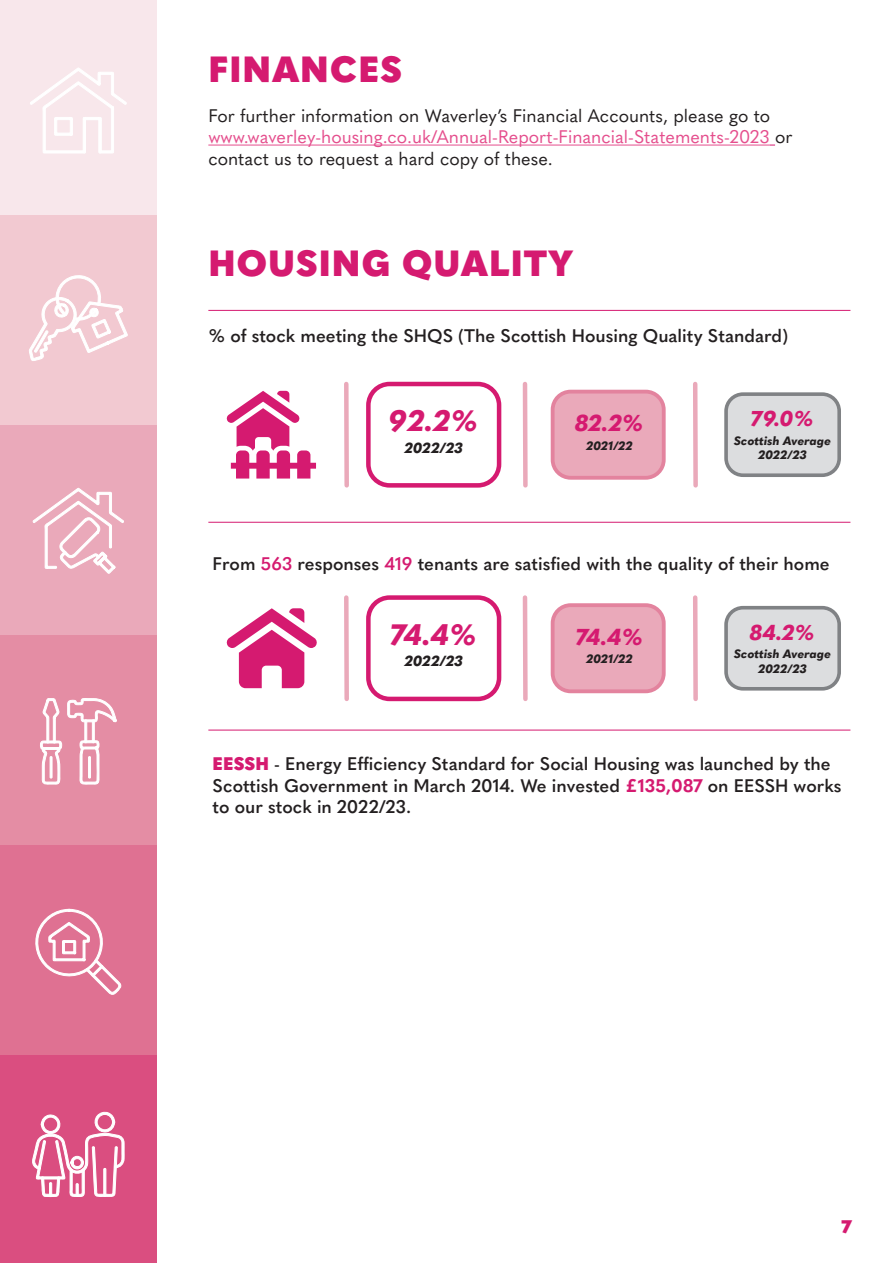
<style>
.page{position:relative;width:893px;height:1263px;background:#fff}
.page>*{position:absolute;margin:0;border:0;box-sizing:border-box;transform-origin:0 0}
.t1{font:900 36px "Quasimoda";letter-spacing:.025em;color:#d51a70}
.t2{font:italic 800 29.1px "Quasimoda";color:#d51a70}
.t3{font:italic 800 22.8px "Quasimoda";color:#d51a70}
.t4{font:italic 800 21.3px "Quasimoda";color:#d51a70}
.t5{font:600 18px/21.6px "Quasimoda";color:#231f20}
.t6{font:18px/21.6px "Quasimoda";color:#231f20}
.t7{font:900 18px "Quasimoda";color:#d51a70}
.t8{font:italic 800 14.55px "Quasimoda";letter-spacing:.005em;color:#231f20}
.t9{font:italic 800 12px/14.4px "Quasimoda";color:#231f20;text-align:center}
.s1{color:#e54e8d}
.s2{color:#d51a70}
.s3{font-weight:900;color:#d51a70}
.s4{font-weight:700;color:#d51a70}
</style>
<div class="page">
<div style="left:0;top:1055px;width:157px;height:208px;background:#da4e80"></div>
<div style="left:0;top:845px;width:157px;height:210px;background:#df7192"></div>
<div style="left:0;top:634px;width:157px;height:211px;background:#e48da4"></div>
<div style="left:0;top:424px;width:157px;height:210px;background:#eaa9ba"></div>
<div style="left:0;top:214px;width:157px;height:210px;background:#f2c9d1"></div>
<div style="left:0;top:0;width:157px;height:214px;background:#f8e7eb"></div>
<svg style="left:30px;top:67px;width:97px;height:86px"></svg>
<svg style="left:29px;top:275px;width:99px;height:86px"></svg>
<svg style="left:32px;top:488px;width:92px;height:86px"></svg>
<svg style="left:40px;top:698px;width:77px;height:87px"></svg>
<svg style="left:35px;top:909px;width:87px;height:86px"></svg>
<svg style="left:32px;top:1111px;width:93px;height:87px"></svg>
<hr style="left:208px;top:310px;width:642px;height:1px;background:#d51a70">
<hr style="left:208px;top:522px;width:642px;height:1px;background:#d51a70">
<hr style="left:208px;top:730px;width:642px;height:1px;background:#d51a70">
<hr style="left:208px;top:145px;width:562px;height:1px;background:#e54e8d">
<div style="left:344px;top:384px;width:5px;height:101px;background:#eaa9ba"></div>
<div style="left:523px;top:384px;width:5px;height:101px;background:#eaa9ba"></div>
<div style="left:693px;top:384px;width:5px;height:101px;background:#eaa9ba"></div>
<div style="left:726px;top:394px;width:113px;height:81px;background:#dcdddf;border-radius:17px"></div>
<div style="left:724px;top:392px;width:117px;height:85px;border:4px solid #808285;border-radius:17px"></div>
<div style="left:553px;top:392px;width:111px;height:86px;background:#eaa9ba;border-radius:18px"></div>
<div style="left:551px;top:390px;width:115px;height:90px;border:4px solid #e3839e;border-radius:18px"></div>
<div style="left:366px;top:382px;width:135px;height:106px;border:4px solid #d51a70;border-radius:21px"></div>
<div style="left:344px;top:597px;width:5px;height:102px;background:#eaa9ba"></div>
<div style="left:523px;top:597px;width:5px;height:102px;background:#eaa9ba"></div>
<div style="left:693px;top:597px;width:5px;height:102px;background:#eaa9ba"></div>
<div style="left:726px;top:608px;width:113px;height:81px;background:#dcdddf;border-radius:17px"></div>
<div style="left:724px;top:606px;width:117px;height:85px;border:4px solid #808285;border-radius:17px"></div>
<div style="left:553px;top:605px;width:111px;height:86px;background:#eaa9ba;border-radius:18px"></div>
<div style="left:551px;top:603px;width:115px;height:90px;border:4px solid #e3839e;border-radius:18px"></div>
<div style="left:366px;top:595px;width:135px;height:106px;border:4px solid #d51a70;border-radius:21px"></div>
<svg style="left:226px;top:391px;width:90px;height:87px"></svg>
<svg style="left:226px;top:608px;width:91px;height:80px"></svg>
<h1 class="t1" style="left:208px;top:41px;width:195px">FINANCES</h1>
<p class="t6" style="left:208px;top:103px;width:586px">For further information on Waverley’s Financial Accounts, please go to <span class="s1">www.waverley-housing.co.uk/Annual-Report-Financial-Statements-2023</span> or contact us to request a hard copy of these.</p>
<h1 class="t1" style="left:208px;top:235px;width:367px">HOUSING QUALITY</h1>
<p class="t5" style="left:208px;top:323px;width:581px">% of stock meeting the SHQS (The Scottish Housing Quality Standard)</p>
<h2 class="t2" style="left:389px;top:398px;width:91px">92.2%</h2>
<p class="t8" style="left:405px;top:436px;width:60px">2022/23</p>
<p class="t3" style="left:575px;top:405px;width:70px">82.2%</p>
<p class="t9" style="left:586px;top:437px;width:48px">2021/22</p>
<p class="t4" style="left:751px;top:402px;width:65px">79.0%</p>
<p class="t9" style="left:734px;top:433px;width:99px">Scottish Average<br>2022/23</p>
<p class="t5" style="left:213px;top:551px;width:619px">From <span class="s2">563</span> responses <span class="s2">419</span> tenants are satisfied with the quality of their home</p>
<h2 class="t2" style="left:390px;top:612px;width:89px">74.4%</h2>
<p class="t8" style="left:405px;top:650px;width:60px">2022/23</p>
<p class="t3" style="left:576px;top:619px;width:69px">74.4%</p>
<p class="t9" style="left:586px;top:651px;width:48px">2021/22</p>
<p class="t4" style="left:750px;top:616px;width:67px">84.2%</p>
<p class="t9" style="left:734px;top:646px;width:99px">Scottish Average<br>2022/23</p>
<p class="t5" style="left:213px;top:752px;width:630px"><span class="s3">EESSH</span> - Energy Efficiency Standard for Social Housing was launched by the<br>Scottish Government in March 2014. We invested <span class="s4">£135,087</span> on EESSH works to our stock in 2022/23.</p>
<p class="t7" style="left:842px;top:1213px;width:11px">7</p>
</div>
